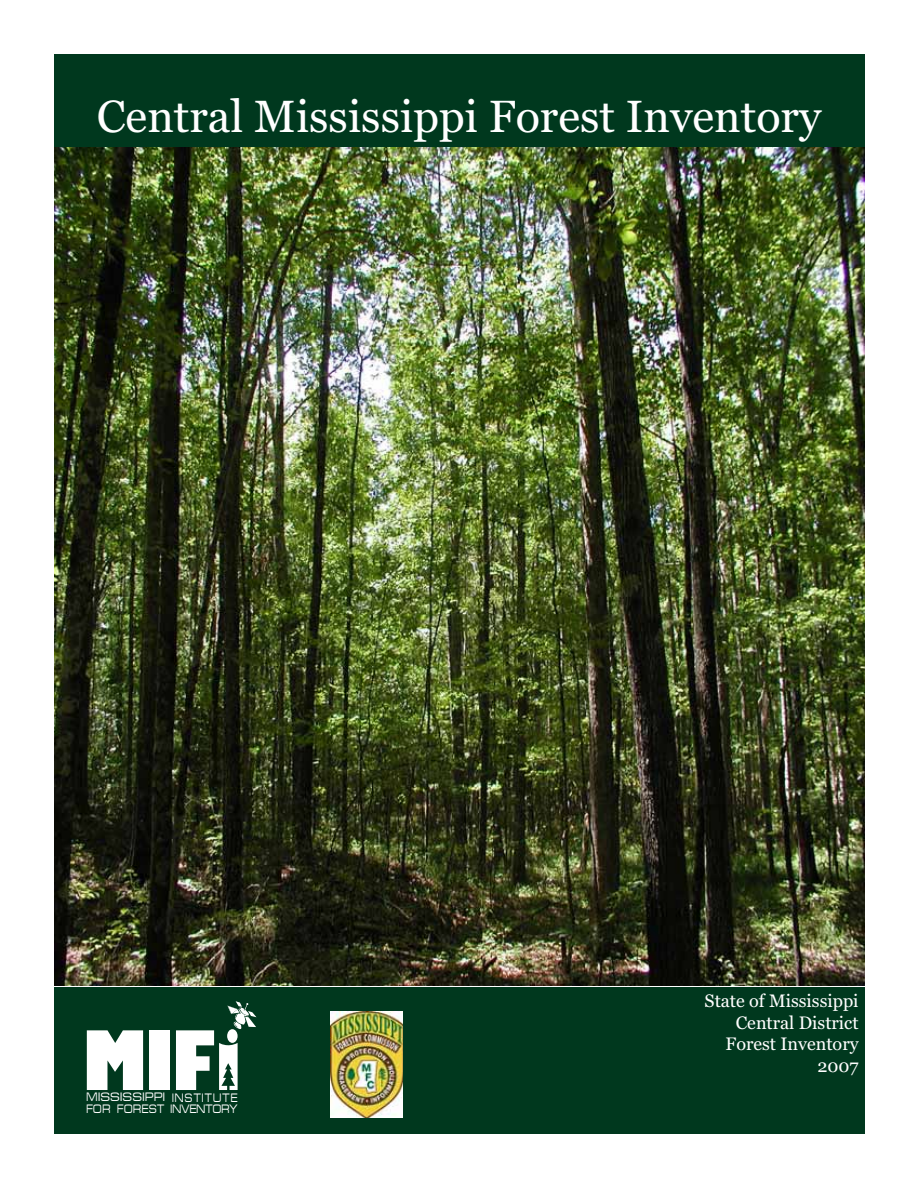
<style>
.page{position:relative;width:918px;height:1188px;background:#fff}
.page>*{position:absolute;margin:0;border:0;box-sizing:border-box;transform-origin:0 0}
.t1{font:45px "Georgia";color:#fff}
.t2{font:18px/21.6px "Georgia";color:#fff;text-align:right}
.t3{font:12.75px/11.4px "Microgramma D Medi Exte";letter-spacing:.055em;color:#fff;scale:.73 1}
.t4{font:12.75px "Microgramma D Medi Exte";letter-spacing:.13em;color:#fff;scale:.73 1}
</style>
<div class="page">
<div style="left:54px;top:54px;width:810px;height:93px;background:#00381e"></div>
<div style="left:54px;top:987px;width:810px;height:147px;background:#00381e"></div>
<svg style="left:87px;top:1030px;width:56px;height:60px;background:#dae2de"></svg>
<div style="left:149px;top:1030px;width:20px;height:60px;background:#fff"></div>
<svg style="left:176px;top:1001px;width:80px;height:89px"></svg>
<img style="left:54px;top:147px;width:810px;height:839px">
<img style="left:330px;top:1011px;width:73px;height:107px">
<h1 class="t1" style="left:97px;top:98px;width:726px">Central Mississippi Forest Inventory</h1>
<p class="t3" style="left:86px;top:1091px;width:209px">MISSISSIPPI<br>FOR FOREST INVENTORY</p>
<p class="t4" style="left:172px;top:1090px;width:91px">INSTITUTE</p>
<p class="t2" style="left:705px;top:992px;width:156px">State of Mississippi<br>Central District<br>Forest Inventory<br>2007</p>
</div>
